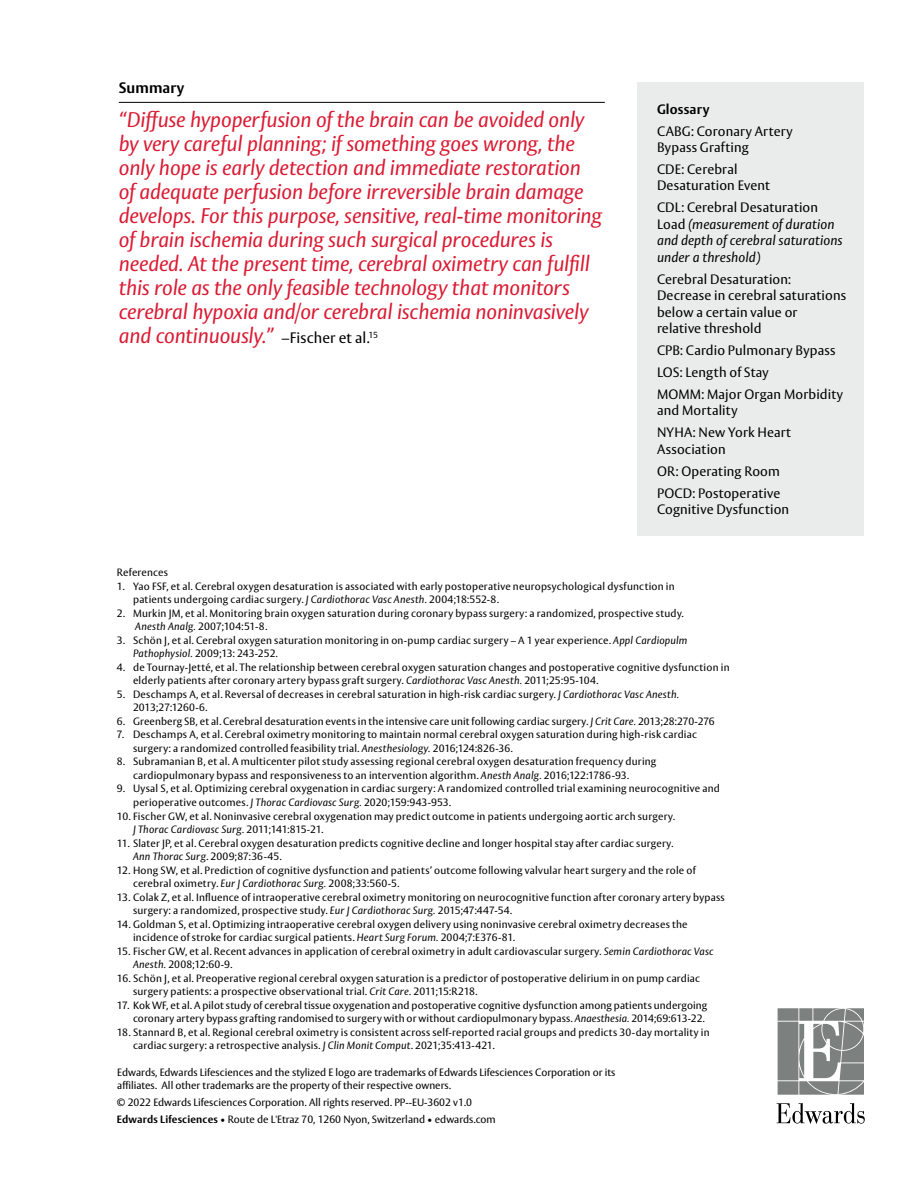
<style>
.page{position:relative;width:918px;height:1188px;background:#fff}
.page>*{position:absolute;margin:0;border:0;box-sizing:border-box;transform-origin:0 0}
.t1{font:italic 21px/24px "Vesta Std";letter-spacing:-.01em;color:#da1a32}
.t2{font:700 15px "Vesta Std";letter-spacing:.005em;color:#000}
.t3{font:13.5px/16.5px "Vesta Std";letter-spacing:.01em;color:#000}
.t4{font:italic 13.5px/16.5px "Vesta Std";letter-spacing:.005em;color:#000}
.t5{font:700 13.5px "Vesta Std";letter-spacing:.01em;color:#000}
.t6{font:10.5px/13.5px "Vesta Std";letter-spacing:.02em;color:#000}
.t7{font:10.5px/17.9px "Vesta Std";color:#000}
.s1{font-style:normal;font-size:15px;color:#000}
.s2{font-style:normal}
.s3{font-style:italic}
.s4{font-weight:700}
</style>
<div class="page">
<svg style="left:778px;top:1008px;width:86px;height:87px;background:#969a9a"></svg>
<svg style="left:777px;top:1103px;width:88px;height:21px"></svg>
<hr style="left:119px;top:102px;width:486px;height:1px;background:#000">
<div style="left:637px;top:82px;width:227px;height:454px;background:#eaebeb"></div>
<h2 class="t2" style="left:119px;top:79px;width:67px">Summary</h2>
<p class="t1" style="left:119px;top:107px;width:485px">“Diffuse hypoperfusion of the brain can be avoided only by very careful planning; if something goes wrong, the only hope is early detection and immediate restoration of adequate perfusion before irreversible brain damage develops. For this purpose, sensitive, real-time monitoring of brain ischemia during such surgical procedures is needed. At the present time, cerebral oximetry can fulfill this role as the only feasible technology that monitors cerebral hypoxia and/or cerebral ischemia noninvasively and continuously.” <span class="s1">–Fischer et al.</span><sup>15</sup></p>
<p class="t5" style="left:657px;top:101px;width:54px">Glossary</p>
<p class="t3" style="left:657px;top:122px;width:137px">CABG: Coronary Artery<br>Bypass Grafting</p>
<p class="t3" style="left:657px;top:161px;width:114px">CDE: Cerebral<br>Desaturation Event</p>
<p class="t4" style="left:657px;top:199px;width:187px"><span class="s2">CDL: Cerebral Desaturation<br>Load</span> (measurement of duration and depth of cerebral saturations under a threshold)</p>
<p class="t3" style="left:657px;top:271px;width:191px">Cerebral Desaturation:<br>Decrease in cerebral saturations below a certain value or<br>relative threshold</p>
<p class="t3" style="left:657px;top:339px;width:188px;line-height:21.9px">CPB: Cardio Pulmonary Bypass<br>LOS: Length of Stay<br>MOMM: Major Organ Morbidity</p>
<p class="t3" style="left:657px;top:400px;width:136px;line-height:21.9px">and Mortality<br>NYHA: New York Heart</p>
<p class="t3" style="left:657px;top:438px;width:125px;line-height:21.9px">Association<br>OR: Operating Room<br>POCD: Postoperative</p>
<p class="t3" style="left:657px;top:501px;width:134px">Cognitive Dysfunction</p>
<p class="t6" style="left:117px;top:566px;width:53px">References</p>
<p class="t6" style="left:133px;top:579px;width:543px;text-indent:-16px">1. Yao FSF, et al. Cerebral oxygen desaturation is associated with early postoperative neuropsychological dysfunction in patients undergoing cardiac surgery. <span class="s3">J Cardiothorac Vasc Anesth.</span> 2004;18:552-8.</p>
<p class="t6" style="left:135px;top:606px;width:550px;text-indent:-18px">2. Murkin JM, et al. Monitoring brain oxygen saturation during coronary bypass surgery: a randomized, prospective study.<br><span class="s3">Anesth Analg.</span> 2007;104:51-8.</p>
<p class="t6" style="left:133px;top:633px;width:556px;text-indent:-16px">3. Schön J, et al. Cerebral oxygen saturation monitoring in on-pump cardiac surgery – A 1 year experience. <span class="s3">Appl Cardiopulm<br>Pathophysiol.</span> 2009;13: 243-252.</p>
<p class="t6" style="left:133px;top:660px;width:598px;text-indent:-16px">4. de Tournay-Jetté, et al. The relationship between cerebral oxygen saturation changes and postoperative cognitive dysfunction in elderly patients after coronary artery bypass graft surgery. <span class="s3">Cardiothorac Vasc Anesth.</span> 2011;25:95-104.</p>
<p class="t6" style="left:133px;top:687px;width:548px;text-indent:-16px">5. Deschamps A, et al. Reversal of decreases in cerebral saturation in high-risk cardiac surgery. <span class="s3">J Cardiothorac Vasc Anesth.<br></span>2013;27:1260-6.</p>
<p class="t6" style="left:117px;top:715px;width:599px">6. Greenberg SB, et al. Cerebral desaturation events in the intensive care unit following cardiac surgery. <span class="s3">J Crit Care.</span> 2013;28:270-276</p>
<p class="t6" style="left:133px;top:728px;width:565px;text-indent:-16px">7. Deschamps A, et al. Cerebral oximetry monitoring to maintain normal cerebral oxygen saturation during high-risk cardiac surgery: a randomized controlled feasibility trial. <span class="s3">Anesthesiology.</span> 2016;124:826-36.</p>
<p class="t6" style="left:133px;top:755px;width:525px;text-indent:-16px">8. Subramanian B, et al. A multicenter pilot study assessing regional cerebral oxygen desaturation frequency during cardiopulmonary bypass and responsiveness to an intervention algorithm. <span class="s3">Anesth Analg.</span> 2016;122:1786-93.</p>
<p class="t6" style="left:133px;top:782px;width:588px;text-indent:-16px">9. Uysal S, et al. Optimizing cerebral oxygenation in cardiac surgery: A randomized controlled trial examining neurocognitive and perioperative outcomes. <span class="s3">J Thorac Cardiovasc Surg.</span> 2020;159:943-953.</p>
<p class="t6" style="left:133px;top:809px;width:544px;text-indent:-16px">10. Fischer GW, et al. Noninvasive cerebral oxygenation may predict outcome in patients undergoing aortic arch surgery.<br><span class="s3">J Thorac Cardiovasc Surg.</span> 2011;141:815-21.</p>
<p class="t6" style="left:133px;top:836px;width:542px;text-indent:-16px">11. Slater JP, et al. Cerebral oxygen desaturation predicts cognitive decline and longer hospital stay after cardiac surgery.<br><span class="s3">Ann Thorac Surg</span>. 2009;87:36-45.</p>
<p class="t6" style="left:133px;top:863px;width:564px;text-indent:-16px">12. Hong SW, et al. Prediction of cognitive dysfunction and patients’ outcome following valvular heart surgery and the role of cerebral oximetry. <span class="s3">Eur J Cardiothorac Surg.</span> 2008;33:560-5.</p>
<p class="t6" style="left:133px;top:890px;width:593px;text-indent:-16px">13. Colak Z, et al. Influence of intraoperative cerebral oximetry monitoring on neurocognitive function after coronary artery bypass surgery: a randomized, prospective study. <span class="s3">Eur J Cardiothorac Surg.</span> 2015;47:447-54.</p>
<p class="t6" style="left:133px;top:917px;width:556px;text-indent:-16px">14. Goldman S, et al. Optimizing intraoperative cerebral oxygen delivery using noninvasive cerebral oximetry decreases the incidence of stroke for cardiac surgical patients. <span class="s3">Heart Surg Forum.</span> 2004;7:E376-81.</p>
<p class="t6" style="left:133px;top:944px;width:582px;text-indent:-16px">15. Fischer GW, et al. Recent advances in application of cerebral oximetry in adult cardiovascular surgery. <span class="s3">Semin Cardiothorac Vasc<br>Anesth.</span> 2008;12:60-9.</p>
<p class="t6" style="left:133px;top:971px;width:569px;text-indent:-16px">16. Schön J, et al. Preoperative regional cerebral oxygen saturation is a predictor of postoperative delirium in on pump cardiac surgery patients: a prospective observational trial. <span class="s3">Crit Care.</span> 2011;15:R218.</p>
<p class="t6" style="left:117px;top:998px;width:592px;text-align:right">17. Kok WF, et al. A pilot study of cerebral tissue oxygenation and postoperative cognitive dysfunction among patients undergoing coronary artery bypass grafting randomised to surgery with or without cardiopulmonary bypass. <span class="s3">Anaesthesia.</span> 2014;69:613-22.</p>
<p class="t6" style="left:133px;top:1025px;width:578px;text-indent:-16px">18. Stannard B, et al. Regional cerebral oximetry is consistent across self-reported racial groups and predicts 30-day mortality in cardiac surgery: a retrospective analysis. <span class="s3">J Clin Monit Comput</span>. 2021;35:413-421.</p>
<p class="t7" style="left:117px;top:1066px;width:500px;line-height:12.6px">Edwards, Edwards Lifesciences and the stylized E logo are trademarks of Edwards Lifesciences Corporation or its affiliates. All other trademarks are the property of their respective owners.</p>
<p class="t7" style="left:117px;top:1093px;width:380px">© 2022 Edwards Lifesciences Corporation. All rights reserved. PP--EU-3602 v1.0<br><span class="s4">Edwards Lifesciences</span> • Route de L'Etraz 70, 1260 Nyon, Switzerland • edwards.com</p>
</div>
